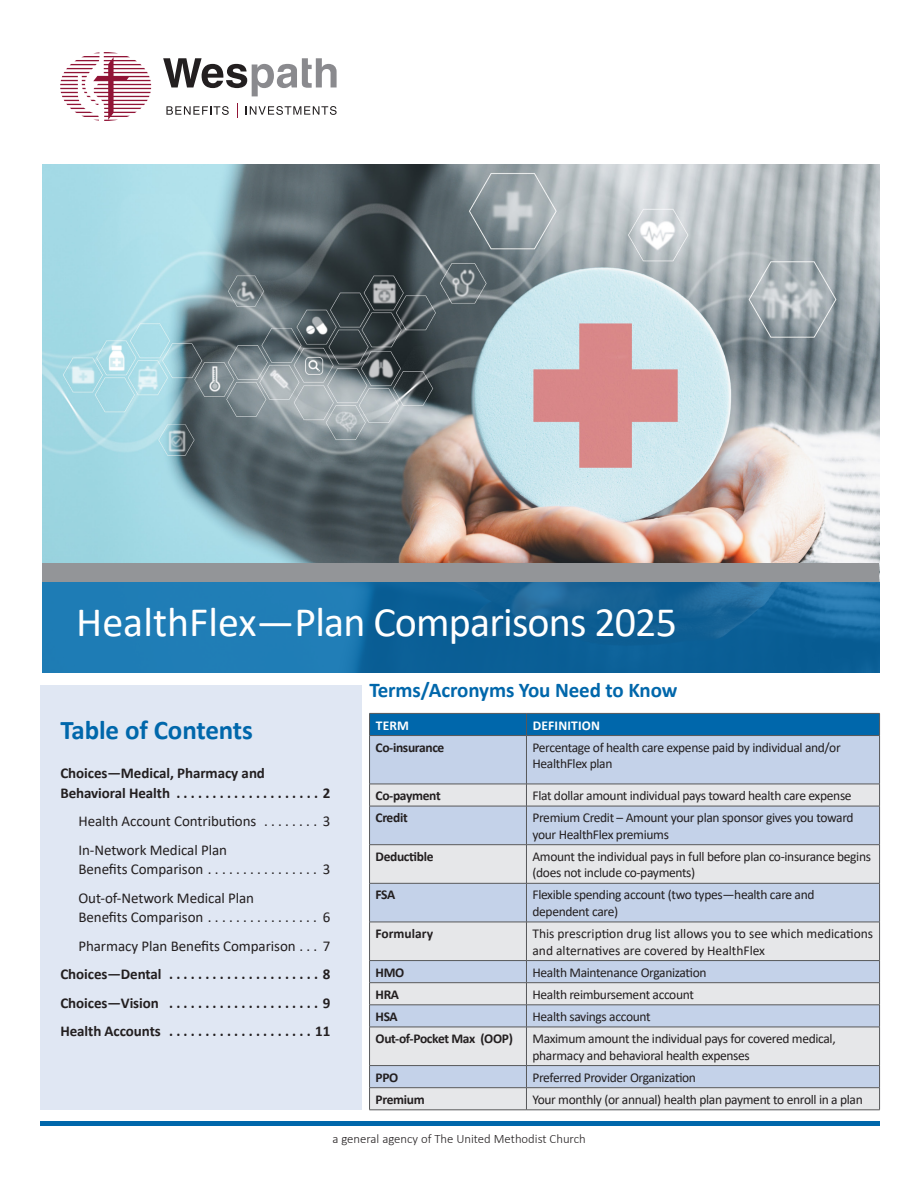
<style>
.page{position:relative;width:918px;height:1188px;background:#fff}
.page>*{position:absolute;margin:0;border:0;box-sizing:border-box;transform-origin:0 0}
.cover_a-head_text_reversed{font:42px "Calibri";letter-spacing:-.02em;color:#fff}
.t1{font:700 27px "Calibri";letter-spacing:-.005em;color:#0067ab}
.t2{font:700 21px "Calibri";letter-spacing:-.005em;color:#0067ab}
.TOC_listing_roman{font:15px/19.5px "Calibri";letter-spacing:-.005em;color:#231f20}
.TOC_listing_bold{font:700 15px/19.5px "Calibri";letter-spacing:-.005em;color:#231f20}
.t3{font:13.5px/16.5px "Calibri";letter-spacing:-.025em;color:#231f20}
.t4{font:13.5px/16.5px "Calibri";color:#231f20}
.t5{font:700 13.5px "Calibri";letter-spacing:-.025em;color:#231f20}
.t6{font:700 13.5px "Calibri";letter-spacing:.015em;color:#fff}
.t7{font:700 13.5px "Calibri";color:#231f20}
.TextFooterAndAddress{font:300 12.75px "Calibri";color:#231f20}
</style>
<div class="page">
<svg style="left:163px;top:58px;width:174px;height:38px"></svg>
<svg style="left:166px;top:106px;width:63px;height:9px"></svg>
<svg style="left:246px;top:106px;width:91px;height:9px"></svg>
<svg style="left:237px;top:103px;width:1px;height:14px"></svg>
<svg style="left:60px;top:52px;width:91px;height:69px"></svg>
<hr style="left:40px;top:1122px;width:840px;height:4px;background:#0067ab">
<div style="left:41px;top:685px;width:321px;height:425px;background:#e0e7f3"></div>
<img style="left:42px;top:164px;width:837px;height:399px">
<div style="left:42px;top:563px;width:837px;height:19px;background:#939598"></div>
<svg style="left:42px;top:582px;width:838px;height:91px;background:#166ca3"></svg>
<div style="left:370px;top:736px;width:509px;height:48px;background:#c4d2e9"></div>
<svg style="left:370px;top:785px;width:509px;height:325px;background:#d5dce7"></svg>
<hr style="left:369px;top:736px;width:1px;height:48px;background:#57585a">
<hr style="left:526px;top:736px;width:1px;height:48px;background:#57585a">
<hr style="left:879px;top:736px;width:1px;height:48px;background:#57585a">
<hr style="left:369px;top:784px;width:157px;height:1px;background:#57585a">
<svg style="left:369px;top:784px;width:1px;height:22px"></svg>
<hr style="left:526px;top:784px;width:354px;height:1px;background:#57585a">
<svg style="left:526px;top:784px;width:1px;height:22px"></svg>
<svg style="left:879px;top:784px;width:1px;height:22px"></svg>
<hr style="left:369px;top:806px;width:157px;height:1px;background:#57585a">
<hr style="left:369px;top:806px;width:1px;height:39px;background:#57585a">
<hr style="left:526px;top:806px;width:354px;height:1px;background:#57585a">
<hr style="left:526px;top:806px;width:1px;height:39px;background:#57585a">
<hr style="left:879px;top:806px;width:1px;height:39px;background:#57585a">
<hr style="left:369px;top:844px;width:157px;height:1px;background:#57585a">
<hr style="left:369px;top:845px;width:1px;height:38px;background:#57585a">
<hr style="left:526px;top:844px;width:354px;height:1px;background:#57585a">
<hr style="left:526px;top:845px;width:1px;height:38px;background:#57585a">
<hr style="left:879px;top:845px;width:1px;height:38px;background:#57585a">
<hr style="left:369px;top:883px;width:157px;height:1px;background:#57585a">
<hr style="left:369px;top:884px;width:1px;height:38px;background:#57585a">
<hr style="left:526px;top:883px;width:354px;height:1px;background:#57585a">
<hr style="left:526px;top:884px;width:1px;height:38px;background:#57585a">
<hr style="left:879px;top:884px;width:1px;height:38px;background:#57585a">
<hr style="left:369px;top:922px;width:157px;height:1px;background:#57585a">
<hr style="left:369px;top:922px;width:1px;height:38px;background:#57585a">
<hr style="left:526px;top:922px;width:354px;height:1px;background:#57585a">
<hr style="left:526px;top:922px;width:1px;height:38px;background:#57585a">
<hr style="left:879px;top:922px;width:1px;height:38px;background:#57585a">
<hr style="left:369px;top:960px;width:157px;height:1px;background:#57585a">
<hr style="left:526px;top:960px;width:354px;height:1px;background:#57585a">
<hr style="left:369px;top:982px;width:157px;height:1px;background:#57585a">
<hr style="left:526px;top:982px;width:354px;height:1px;background:#57585a">
<hr style="left:369px;top:1005px;width:157px;height:1px;background:#57585a">
<svg style="left:369px;top:961px;width:1px;height:66px"></svg>
<hr style="left:526px;top:1005px;width:354px;height:1px;background:#57585a">
<svg style="left:526px;top:961px;width:1px;height:66px"></svg>
<svg style="left:879px;top:961px;width:1px;height:66px"></svg>
<hr style="left:369px;top:1027px;width:157px;height:1px;background:#57585a">
<hr style="left:369px;top:1027px;width:1px;height:38px;background:#57585a">
<hr style="left:526px;top:1027px;width:354px;height:1px;background:#57585a">
<hr style="left:526px;top:1027px;width:1px;height:38px;background:#57585a">
<hr style="left:879px;top:1027px;width:1px;height:38px;background:#57585a">
<hr style="left:369px;top:1065px;width:157px;height:1px;background:#57585a">
<hr style="left:526px;top:1065px;width:354px;height:1px;background:#57585a">
<hr style="left:369px;top:1087px;width:157px;height:1px;background:#57585a">
<svg style="left:369px;top:1066px;width:1px;height:44px"></svg>
<hr style="left:526px;top:1087px;width:354px;height:1px;background:#57585a">
<svg style="left:526px;top:1066px;width:1px;height:44px"></svg>
<svg style="left:879px;top:1066px;width:1px;height:44px"></svg>
<hr style="left:369px;top:1110px;width:157px;height:1px;background:#57585a">
<hr style="left:526px;top:1110px;width:354px;height:1px;background:#57585a">
<div style="left:369px;top:713px;width:511px;height:22px;background:#0067ab"></div>
<hr style="left:369px;top:735px;width:157px;height:1px;background:#57585a">
<hr style="left:526px;top:735px;width:354px;height:1px;background:#57585a">
<p class="cover_a-head_text_reversed" style="left:76px;top:593px;width:602px">HealthFlex—Plan Comparisons 2025</p>
<p class="t1" style="left:60px;top:711px;width:194px">Table of Contents</p>
<p class="TOC_listing_bold" style="left:60px;top:764px;width:272px">Choices—Medical, Pharmacy and<br>Behavioral Health . . . . . . . . . . . . . . . . . . . . 2</p>
<p class="TOC_listing_roman" style="left:78px;top:811px;width:253px">Health Account Contributions . . . . . . . . 3</p>
<p class="TOC_listing_roman" style="left:78px;top:840px;width:253px">In-Network Medical Plan<br>Benefits Comparison . . . . . . . . . . . . . . . . 3</p>
<p class="TOC_listing_roman" style="left:78px;top:888px;width:253px">Out-of-Network Medical Plan<br>Benefits Comparison . . . . . . . . . . . . . . . . 6</p>
<p class="TOC_listing_roman" style="left:78px;top:936px;width:253px">Pharmacy Plan Benefits Comparison . . . 7</p>
<p class="TOC_listing_bold" style="left:60px;top:965px;width:272px">Choices—Dental . . . . . . . . . . . . . . . . . . . . . 8</p>
<p class="TOC_listing_bold" style="left:60px;top:993px;width:272px">Choices—Vision . . . . . . . . . . . . . . . . . . . . . 9</p>
<p class="TOC_listing_bold" style="left:60px;top:1022px;width:272px">Health Accounts . . . . . . . . . . . . . . . . . . . . 11</p>
<p class="t2" style="left:369px;top:676px;width:310px">Terms/Acronyms You Need to Know</p>
<p class="t6" style="left:376px;top:716px;width:35px">TERM</p>
<p class="t6" style="left:533px;top:716px;width:69px">DEFINITION</p>
<p class="t5" style="left:376px;top:738px;width:70px">Co-insurance</p>
<p class="t3" style="left:532px;top:739px;width:310px">Percentage of health care expense paid by individual and/or<br>HealthFlex plan</p>
<p class="t5" style="left:376px;top:786px;width:67px">Co-payment</p>
<p class="t3" style="left:532px;top:787px;width:321px">Flat dollar amount individual pays toward health care expense</p>
<p class="t5" style="left:376px;top:808px;width:34px">Credit</p>
<p class="t3" style="left:532px;top:809px;width:323px">Premium Credit – Amount your plan sponsor gives you toward your HealthFlex premiums</p>
<p class="t5" style="left:376px;top:847px;width:59px">Deductible</p>
<p class="t3" style="left:532px;top:848px;width:340px">Amount the individual pays in full before plan co-insurance begins (does not include co-payments)</p>
<p class="t5" style="left:376px;top:885px;width:21px">FSA</p>
<p class="t3" style="left:532px;top:886px;width:284px">Flexible spending account (two types—health care and dependent care)</p>
<p class="t7" style="left:376px;top:924px;width:59px">Formulary</p>
<p class="t4" style="left:532px;top:925px;width:342px">This prescription drug list allows you to see which medications and alternatives are covered by HealthFlex</p>
<p class="t5" style="left:376px;top:963px;width:30px">HMO</p>
<p class="t3" style="left:532px;top:964px;width:176px">Health Maintenance Organization</p>
<p class="t5" style="left:376px;top:985px;width:25px">HRA</p>
<p class="t3" style="left:532px;top:986px;width:163px">Health reimbursement account</p>
<p class="t5" style="left:376px;top:1007px;width:24px">HSA</p>
<p class="t3" style="left:532px;top:1008px;width:120px">Health savings account</p>
<p class="t5" style="left:376px;top:1029px;width:139px">Out-of-Pocket Max (OOP)</p>
<p class="t3" style="left:532px;top:1030px;width:305px">Maximum amount the individual pays for covered medical, pharmacy and behavioral health expenses</p>
<p class="t5" style="left:376px;top:1068px;width:24px">PPO</p>
<p class="t3" style="left:532px;top:1069px;width:165px">Preferred Provider Organization</p>
<p class="t5" style="left:376px;top:1090px;width:51px">Premium</p>
<p class="t3" style="left:532px;top:1091px;width:332px">Your monthly (or annual) health plan payment to enroll in a plan</p>
<p class="TextFooterAndAddress" style="left:333px;top:1131px;width:255px">a general agency of The United Methodist Church</p>
</div>
